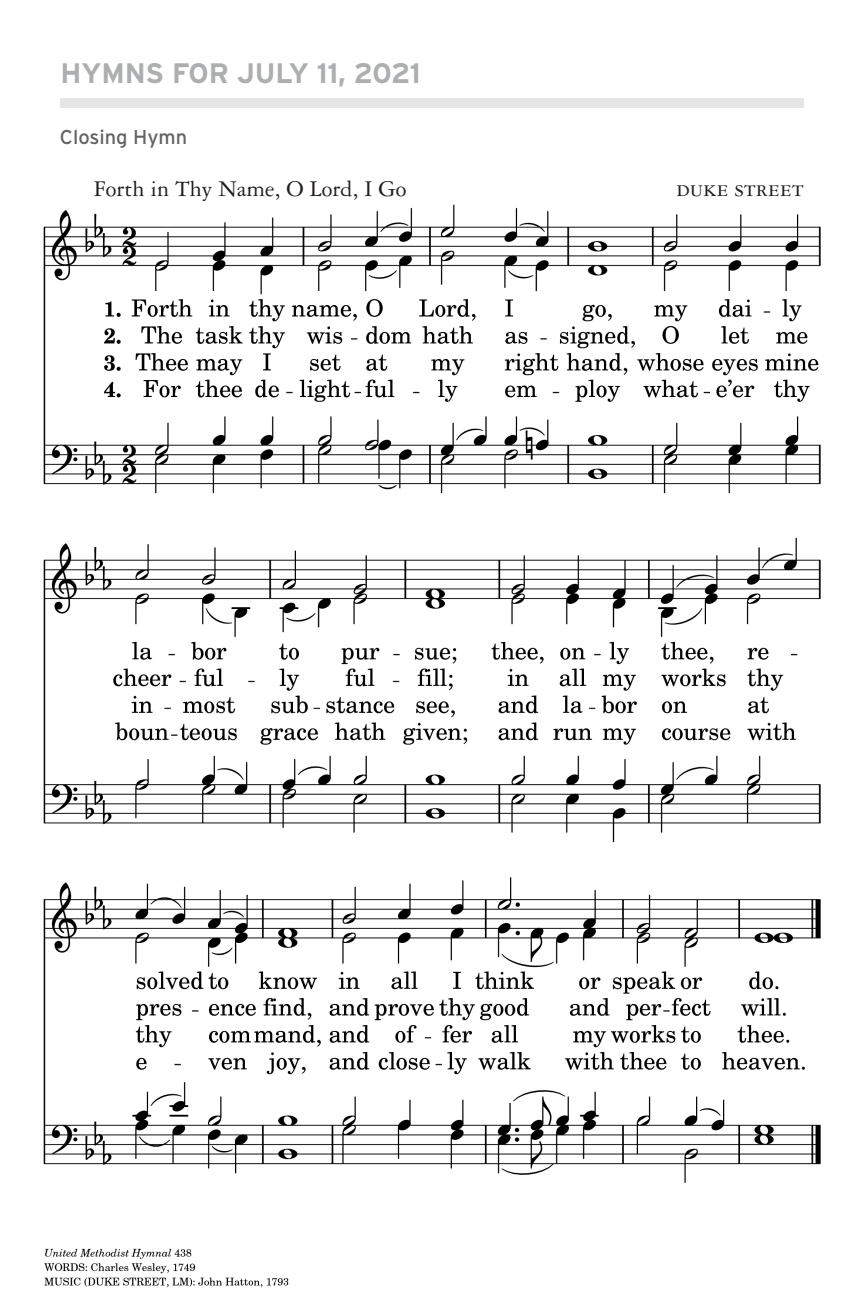
<style>
.page{position:relative;width:864px;height:1296px;background:#fff}
.page>*{position:absolute;margin:0;border:0;box-sizing:border-box;transform-origin:0 0}
.Header_1{font:700 28.2px "Interstate";letter-spacing:-.005em;color:#acaeaf}
.Header_2{font:24px "Garamond 3 LT Std";color:#231f20}
.Header_2-2{font:20px "Interstate";color:#636366}
</style>
<div class="page">
<div style="left:61px;top:98px;width:743px;height:9px;background:#e6e6e7"></div>
<img style="left:43px;top:204px;width:778px;height:1084px">
<div style="left:26px;top:533px;width:21px;height:22px;background:#fff"></div>
<div style="left:26px;top:876px;width:21px;height:22px;background:#fff"></div>
<p class="Header_1" style="left:61px;top:57px;width:362px">HYMNS FOR JULY 11, 2021</p>
<p class="Header_2-2" style="left:60px;top:126px;width:129px">Closing Hymn</p>
<p class="Header_2" style="left:94px;top:176px;width:314px">Forth in Thy Name, O Lord, I Go</p>
<p class="Header_2" style="left:677px;top:176px;width:129px">duke street</p>
</div>
